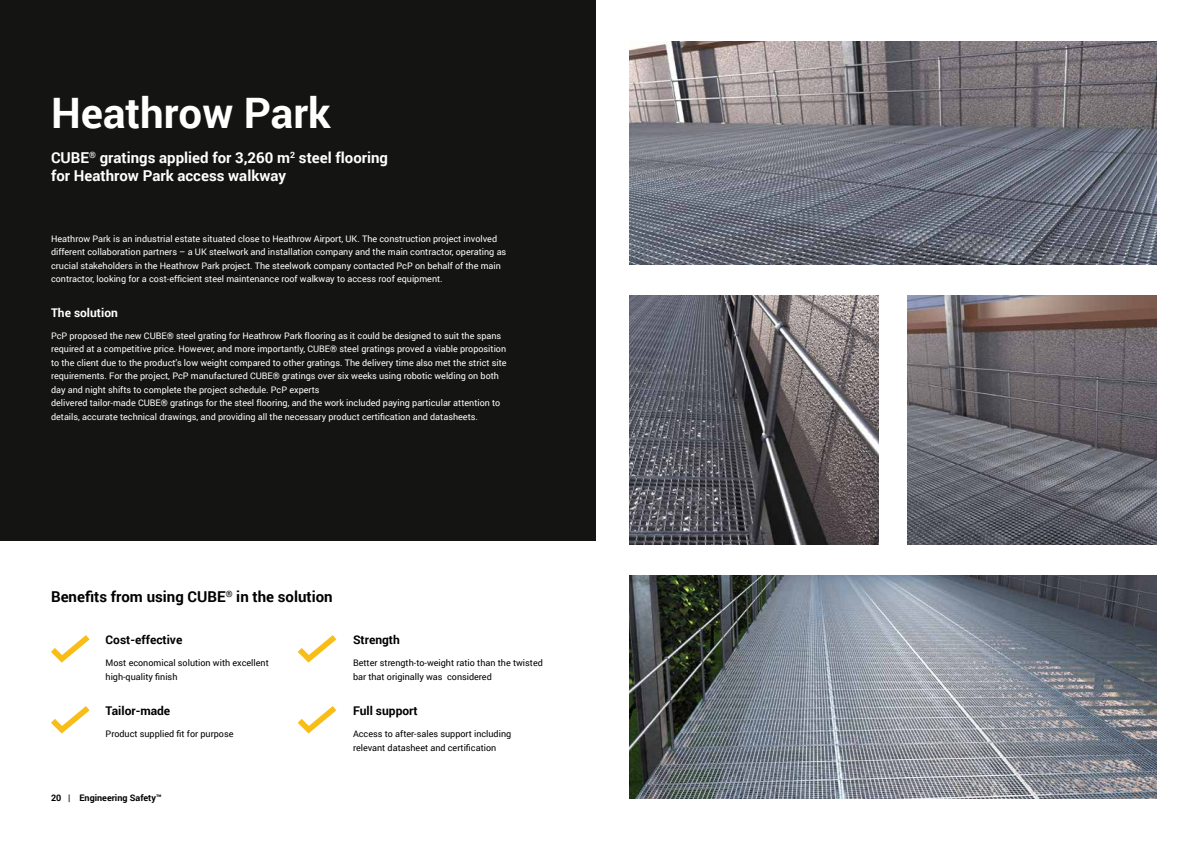
<style>
.page{position:relative;width:1191px;height:842px;background:#fff}
.page>*{position:absolute;margin:0;border:0;box-sizing:border-box;transform-origin:0 0}
.t1{font:700 42px "Roboto";color:#fff}
.t2{font:700 15px/18px "Roboto";color:#fff}
.t3{font:700 15px "Roboto";color:#000}
.t4{font:700 12px "Roboto";color:#000}
.t5{font:700 12px "Roboto";color:#fff}
.t6{font:9px/13.5px "Roboto";color:#fff}
.t7{font:9px/13.5px "Roboto";color:#000}
.t8{font:700 9px "Roboto";color:#000}
</style>
<div class="page">
<div style="left:0;top:0;width:595px;height:540px;background:#141413"></div>
<svg style="left:51px;top:635px;width:39px;height:28px"></svg>
<svg style="left:51px;top:706px;width:39px;height:27px"></svg>
<svg style="left:298px;top:635px;width:38px;height:28px"></svg>
<svg style="left:298px;top:706px;width:38px;height:27px"></svg>
<img style="left:629px;top:41px;width:528px;height:224px">
<img style="left:629px;top:575px;width:528px;height:224px">
<img style="left:629px;top:296px;width:249px;height:248px">
<img style="left:907px;top:296px;width:250px;height:248px">
<h1 class="t1" style="left:51px;top:83px;width:281px">Heathrow Park</h1>
<h2 class="t2" style="left:51px;top:148px;width:338px">CUBE<sup>®</sup> gratings applied for 3,260 m<sup>2</sup> steel flooring for Heathrow Park access walkway</h2>
<p class="t6" style="left:51px;top:232px;width:457px">Heathrow Park is an industrial estate situated close to Heathrow Airport, UK. The construction project involved different collaboration partners – a UK steelwork and installation company and the main contractor, operating as crucial stakeholders in the Heathrow Park project. The steelwork company contacted PcP on behalf of the main contractor, looking for a cost-efficient steel maintenance roof walkway to access roof equipment.</p>
<h3 class="t5" style="left:51px;top:304px;width:68px">The solution</h3>
<p class="t6" style="left:51px;top:328px;width:457px">PcP proposed the new CUBE® steel grating for Heathrow Park flooring as it could be designed to suit the spans required at a competitive price. However, and more importantly, CUBE® steel gratings proved a viable proposition to the client due to the product’s low weight compared to other gratings. The delivery time also met the strict site requirements. For the project, PcP manufactured CUBE® gratings over six weeks using robotic welding on both day and night shifts to complete the project schedule. PcP experts<br>delivered tailor-made CUBE® gratings for the steel flooring, and the work included paying particular attention to details, accurate technical drawings, and providing all the necessary product certification and datasheets.</p>
<h2 class="t3" style="left:51px;top:586px;width:283px">Benefits from using CUBE<sup>®</sup> in the solution</h2>
<h3 class="t4" style="left:106px;top:631px;width:78px">Cost-effective</h3>
<p class="t7" style="left:106px;top:656px;width:165px">Most economical solution with excellent high-quality finish</p>
<h3 class="t4" style="left:106px;top:702px;width:66px">Tailor-made</h3>
<p class="t7" style="left:106px;top:727px;width:129px">Product supplied fit for purpose</p>
<p class="t8" style="left:51px;top:792px;width:112px">20 | Engineering Safety™</p>
<h3 class="t4" style="left:353px;top:631px;width:48px">Strength</h3>
<p class="t7" style="left:353px;top:656px;width:191px">Better strength-to-weight ratio than the twisted bar that originally was considered</p>
<h3 class="t4" style="left:353px;top:702px;width:66px">Full support</h3>
<p class="t7" style="left:353px;top:727px;width:160px">Access to after-sales support including relevant datasheet and certification</p>
</div>
